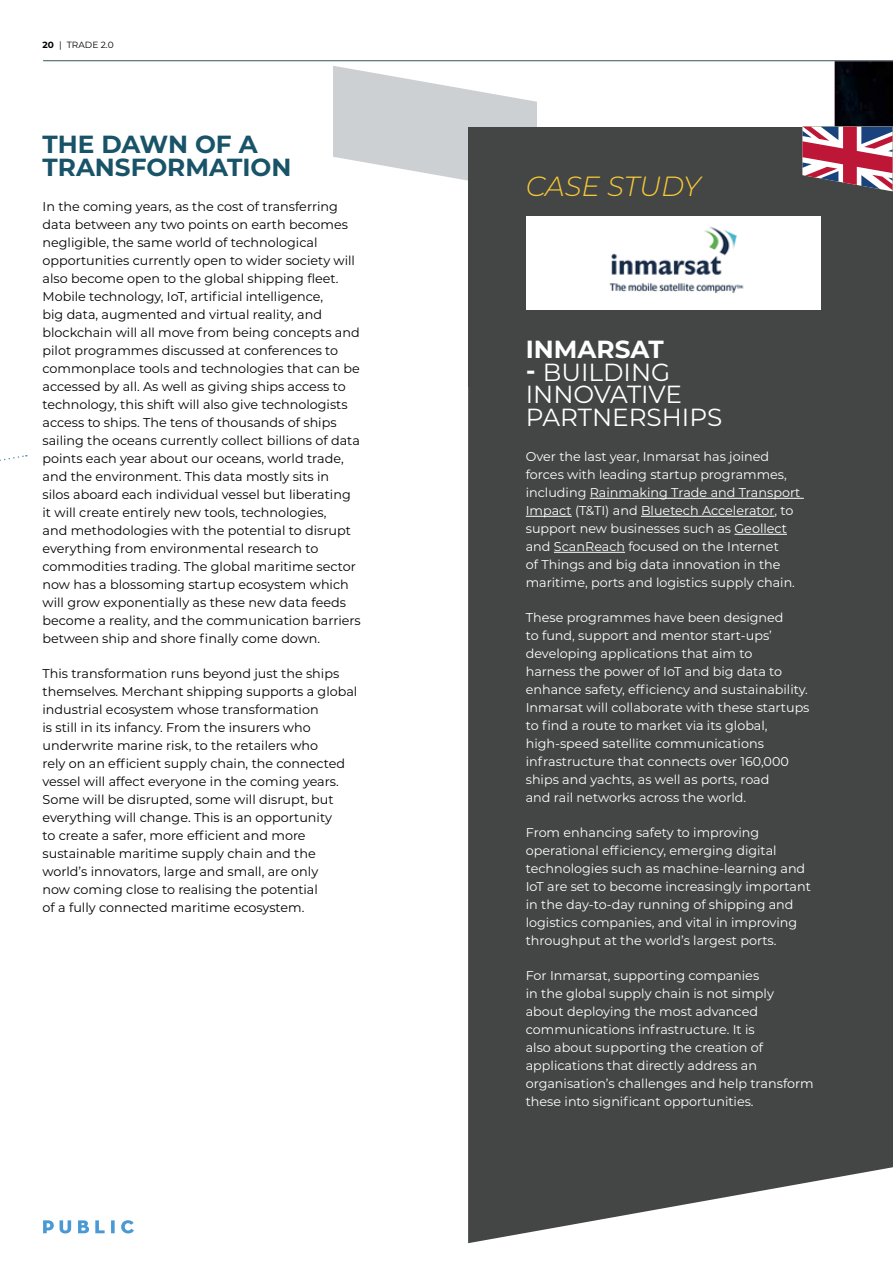
<style>
.page{position:relative;width:893px;height:1263px;background:#fff}
.page>*{position:absolute;margin:0;border:0;box-sizing:border-box;transform-origin:0 0}
.t1{font:italic 300 27.75px "Montserrat";letter-spacing:-.01em;color:#f6ca35}
.t2{font:24.75px/22.5px "Montserrat";color:#fff}
.t3{font:700 24.75px/22.5px "Montserrat";color:#185368}
.t4{font:700 24.75px "Montserrat";color:#fff}
.t5{font:12.75px/18px "Montserrat";color:#000}
.t6{font:12.75px/18px "Montserrat";color:#fff}
.t7{font:9px "Montserrat";color:#000}
.s1{font-weight:700}
</style>
<div class="page">
<svg style="left:43px;top:1220px;width:91px;height:13px"></svg>
<svg style="left:333px;top:66px;width:204px;height:115px"></svg>
<div style="left:468px;top:387px;width:425px;height:856px;background:#444545"></div>
<div style="left:468px;top:128px;width:425px;height:259px;background:#444545"></div>
<div style="left:526px;top:217px;width:295px;height:93px;background:#fff"></div>
<img style="left:609px;top:226px;width:135px;height:68px">
<hr style="left:590px;top:498px;width:214px;height:1px;background:#fff">
<hr style="left:526px;top:516px;width:46px;height:1px;background:#fff">
<hr style="left:641px;top:516px;width:133px;height:1px;background:#fff">
<hr style="left:734px;top:534px;width:53px;height:1px;background:#fff">
<hr style="left:554px;top:552px;width:71px;height:1px;background:#fff">
<svg style="left:0;top:455px;width:27px;height:6px"></svg>
<svg style="left:802px;top:61px;width:91px;height:355px"></svg>
<hr style="left:43px;top:60px;width:850px;height:1px;background:#62777c">
<p class="t7" style="left:43px;top:39px;width:73px"><span class="s1">20</span> | TRADE 2.0</p>
<h2 class="t3" style="left:43px;top:132px;width:250px">THE DAWN OF A<br>TRANSFORMATION</h2>
<p class="t5" style="left:43px;top:197px;width:320px">In the coming years, as the cost of transferring data between any two points on earth becomes negligible, the same world of technological opportunities currently open to wider society will also become open to the global shipping fleet.<br>Mobile technology, IoT, artificial intelligence,<br>big data, augmented and virtual reality, and blockchain will all move from being concepts and pilot programmes discussed at conferences to commonplace tools and technologies that can be accessed by all. As well as giving ships access to technology, this shift will also give technologists access to ships. The tens of thousands of ships sailing the oceans currently collect billions of data points each year about our oceans, world trade, and the environment. This data mostly sits in<br>silos aboard each individual vessel but liberating it will create entirely new tools, technologies,<br>and methodologies with the potential to disrupt everything from environmental research to commodities trading. The global maritime sector now has a blossoming startup ecosystem which will grow exponentially as these new data feeds become a reality, and the communication barriers between ship and shore finally come down.</p>
<p class="t5" style="left:43px;top:664px;width:316px">This transformation runs beyond just the ships themselves. Merchant shipping supports a global industrial ecosystem whose transformation<br>is still in its infancy. From the insurers who underwrite marine risk, to the retailers who<br>rely on an efficient supply chain, the connected vessel will affect everyone in the coming years.<br>Some will be disrupted, some will disrupt, but everything will change. This is an opportunity<br>to create a safer, more efficient and more sustainable maritime supply chain and the world’s innovators, large and small, are only<br>now coming close to realising the potential<br>of a fully connected maritime ecosystem.</p>
<h1 class="t1" style="left:526px;top:168px;width:176px">CASE STUDY</h1>
<h2 class="t4" style="left:526px;top:332px;width:140px">INMARSAT</h2>
<h2 class="t2" style="left:526px;top:360px;width:198px"><span class="s1">-</span> BUILDING<br>INNOVATIVE<br>PARTNERSHIPS</h2>
<p class="t6" style="left:526px;top:447px;width:276px">Over the last year, Inmarsat has joined forces with leading startup programmes, including Rainmaking Trade and Transport Impact (T&amp;TI) and Bluetech Accelerator, to support new businesses such as Geollect and ScanReach focused on the Internet<br>of Things and big data innovation in the maritime, ports and logistics supply chain.</p>
<p class="t6" style="left:526px;top:608px;width:285px">These programmes have been designed<br>to fund, support and mentor start-ups’ developing applications that aim to<br>harness the power of IoT and big data to enhance safety, efficiency and sustainability.<br>Inmarsat will collaborate with these startups to find a route to market via its global, high-speed satellite communications infrastructure that connects over 160,000 ships and yachts, as well as ports, road<br>and rail networks across the world.</p>
<p class="t6" style="left:526px;top:823px;width:287px">From enhancing safety to improving operational efficiency, emerging digital technologies such as machine-learning and IoT are set to become increasingly important in the day-to-day running of shipping and logistics companies, and vital in improving throughput at the world’s largest ports.</p>
<p class="t6" style="left:526px;top:966px;width:289px">For Inmarsat, supporting companies<br>in the global supply chain is not simply about deploying the most advanced communications infrastructure. It is<br>also about supporting the creation of applications that directly address an organisation’s challenges and help transform these into significant opportunities.</p>
</div>
